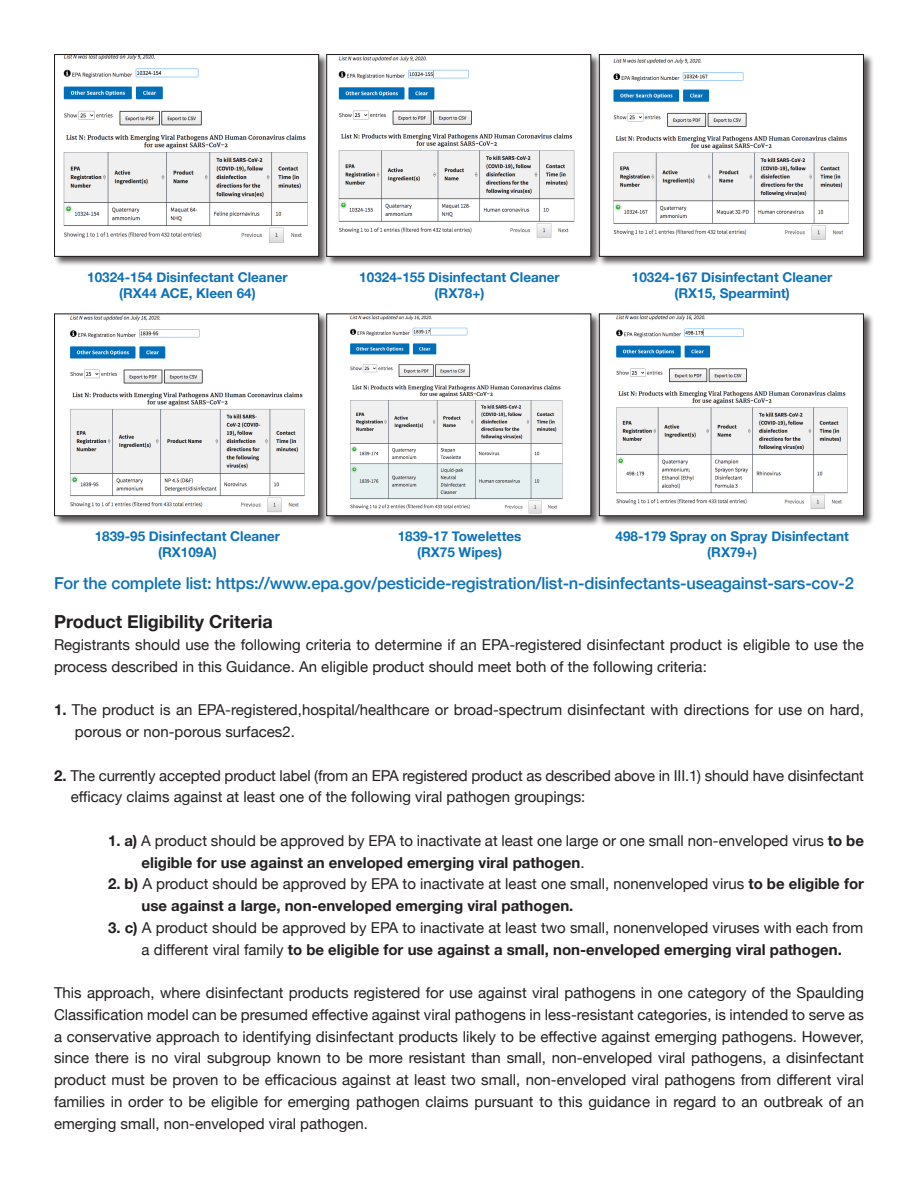
<style>
.page{position:relative;width:918px;height:1188px;background:#fff}
.page>*{position:absolute;margin:0;border:0;box-sizing:border-box;transform-origin:0 0}
.t1{font:700 18px "Helvetica Neue";color:#231f20}
.t2{font:500 16.5px "Helvetica Neue";letter-spacing:-.01em;color:#0d71b9}
.t3{font:15px/21.8px "Helvetica Neue";color:#231f20}
.t4{font:700 15px "Helvetica Neue";color:#231f20}
.t5{font:700 13.5px/16.2px "Helvetica Neue";color:#0d71b9;text-align:center}
.s1{font-weight:700}
.s2{font-weight:400}
</style>
<div class="page">
<div style="left:53px;top:53px;width:276px;height:214px;background:#231f20;opacity:.75"></div>
<div style="left:55px;top:55px;width:264px;height:201px;background:#fff"></div>
<img style="left:63px;top:56px;width:245px;height:187px">
<div style="left:54px;top:54px;width:265px;height:203px;border:1px solid #231f20"></div>
<div style="left:598px;top:53px;width:276px;height:214px;background:#231f20;opacity:.75"></div>
<div style="left:599px;top:55px;width:264px;height:201px;background:#fff"></div>
<img style="left:613px;top:58px;width:236px;height:182px">
<div style="left:599px;top:54px;width:265px;height:203px;border:1px solid #231f20"></div>
<div style="left:325px;top:53px;width:276px;height:214px;background:#231f20;opacity:.75"></div>
<div style="left:327px;top:55px;width:264px;height:201px;background:#fff"></div>
<img style="left:338px;top:56px;width:237px;height:182px">
<div style="left:326px;top:54px;width:265px;height:203px;border:1px solid #231f20"></div>
<div style="left:53px;top:312px;width:276px;height:215px;background:#231f20;opacity:.75"></div>
<img style="left:57px;top:315px;width:260px;height:199px">
<div style="left:54px;top:313px;width:265px;height:203px;border:1px solid #231f20"></div>
<div style="left:598px;top:312px;width:276px;height:215px;background:#231f20;opacity:.75"></div>
<img style="left:602px;top:315px;width:260px;height:199px">
<div style="left:599px;top:313px;width:265px;height:203px;border:1px solid #231f20"></div>
<div style="left:325px;top:312px;width:276px;height:215px;background:#231f20;opacity:.75"></div>
<div style="left:327px;top:314px;width:264px;height:202px;background:#fff"></div>
<img style="left:350px;top:315px;width:213px;height:199px">
<div style="left:326px;top:313px;width:265px;height:203px;border:1px solid #231f20"></div>
<p class="t5" style="left:87px;top:269px;width:202px">10324-154 Disinfectant Cleaner</p>
<p class="t5" style="left:119px;top:286px;width:138px">(RX44 ACE, Kleen 64)</p>
<p class="t5" style="left:359px;top:269px;width:202px">10324-155 Disinfectant Cleaner</p>
<p class="t5" style="left:435px;top:286px;width:51px">(RX78+)</p>
<p class="t5" style="left:632px;top:269px;width:202px">10324-167 Disinfectant Cleaner</p>
<p class="t5" style="left:674px;top:286px;width:117px">(RX15, Spearmint)</p>
<p class="t5" style="left:95px;top:529px;width:187px">1839-95 Disinfectant Cleaner</p>
<p class="t5" style="left:158px;top:545px;width:60px">(RX109A)</p>
<p class="t5" style="left:398px;top:529px;width:125px">1839-17 Towelettes</p>
<p class="t5" style="left:417px;top:545px;width:86px">(RX75 Wipes)</p>
<p class="t5" style="left:616px;top:529px;width:235px">498-179 Spray on Spray Disinfectant (RX79+)</p>
<p class="t2" style="left:54px;top:570px;width:802px">For the complete list: https://www.epa.gov/pesticide-registration/list-n-disinfectants-useagainst-sars-cov-2</p>
<p class="t1" style="left:54px;top:608px;width:220px">Product Eligibility Criteria</p>
<p class="t3" style="left:54px;top:635px;width:812px">Registrants should use the following criteria to determine if an EPA-registered disinfectant product is eligible to use the process described in this Guidance. An eligible product should meet both of the following criteria:</p>
<p class="t3" style="left:75px;top:700px;width:791px;text-indent:-21px"><span class="s1">1.</span> The product is an EPA-registered,hospital/healthcare or broad-spectrum disinfectant with directions for use on hard, porous or non-porous surfaces2.</p>
<p class="t3" style="left:54px;top:765px;width:812px"><span class="s1">2.</span> The currently accepted product label (from an EPA registered product as described above in III.1) should have disinfectant</p>
<p class="t3" style="left:71px;top:787px;width:516px">efficacy claims against at least one of the following viral pathogen groupings:</p>
<p class="t3" style="left:108px;top:830px;width:757px"><span class="s1">1. a)</span> A product should be approved by EPA to inactivate at least one large or one small non-enveloped virus <span class="s1">to be</span></p>
<p class="t4" style="left:142px;top:850px;width:445px">eligible for use against an enveloped emerging viral pathogen<span class="s2">.</span></p>
<p class="t3" style="left:108px;top:874px;width:758px"><span class="s1">2. b)</span> A product should be approved by EPA to inactivate at least one small, nonenveloped virus <span class="s1">to be eligible for</span></p>
<p class="t4" style="left:142px;top:894px;width:433px">use against a large, non-enveloped emerging viral pathogen.</p>
<p class="t3" style="left:108px;top:917px;width:757px"><span class="s1">3. c)</span> A product should be approved by EPA to inactivate at least two small, nonenveloped viruses with each from</p>
<p class="t4" style="left:142px;top:937px;width:702px"><span class="s2">a different viral family</span> to be eligible for use against a small, non-enveloped emerging viral pathogen.</p>
<p class="t3" style="left:54px;top:983px;width:812px;text-align:justify">This approach, where disinfectant products registered for use against viral pathogens in one category of the Spaulding Classification model can be presumed effective against viral pathogens in less-resistant categories, is intended to serve as a conservative approach to identifying disinfectant products likely to be effective against emerging pathogens. However, since there is no viral subgroup known to be more resistant than small, non-enveloped viral pathogens, a disinfectant product must be proven to be efficacious against at least two small, non-enveloped viral pathogens from different viral families in order to be eligible for emerging pathogen claims pursuant to this guidance in regard to an outbreak of an emerging small, non-enveloped viral pathogen.</p>
</div>
